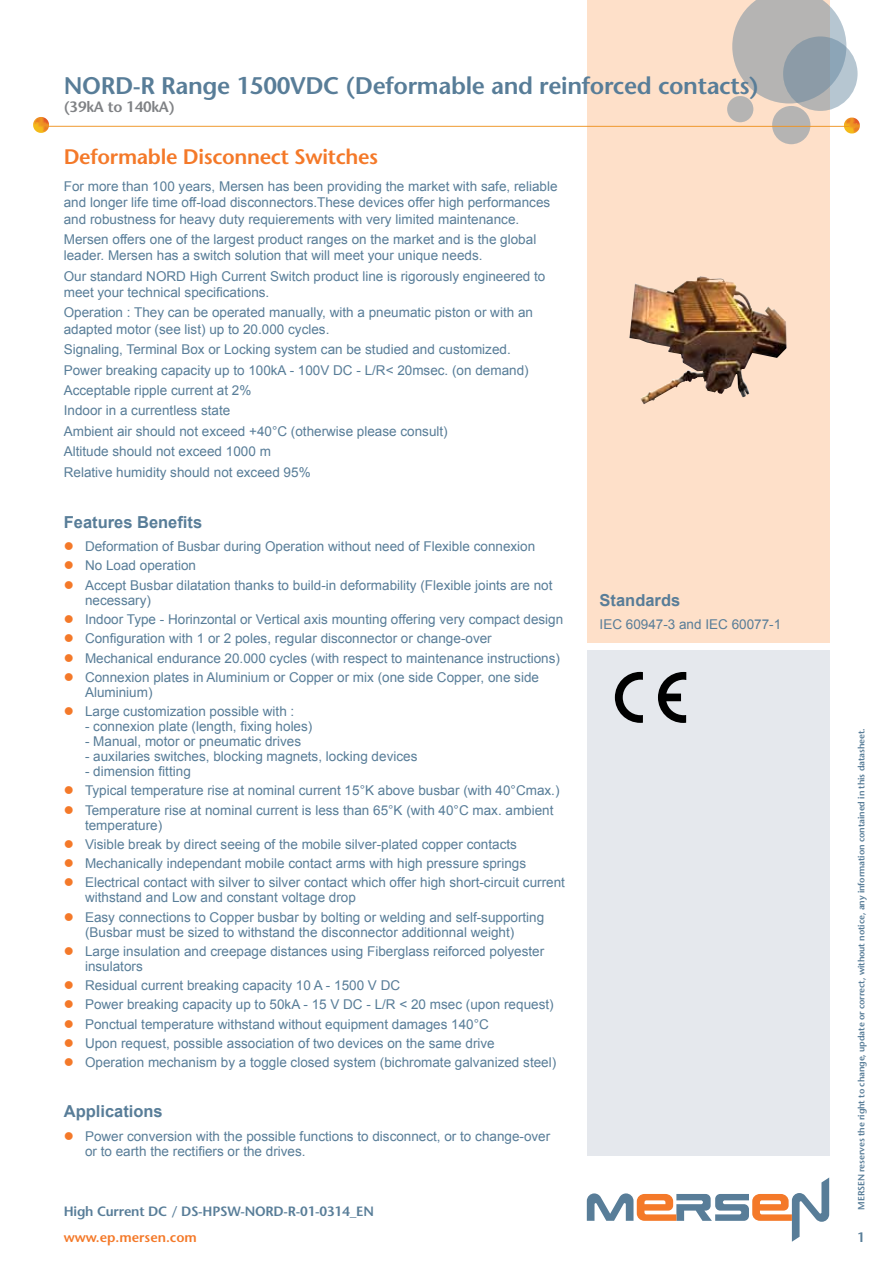
<style>
.page{position:relative;width:893px;height:1263px;background:#fff}
.page>*{position:absolute;margin:0;border:0;box-sizing:border-box;transform-origin:0 0}
.t1{font:600 24px "Stone Sans Std";letter-spacing:-.015em;color:#587d98}
.t2{font:600 21px "Stone Sans Std";letter-spacing:-.015em;color:#f47929}
.t3{font:700 16.5px "Arial";color:#587d98}
.t4{font:600 15px "Stone Sans Std";letter-spacing:-.015em;color:#808285}
.t5{font:13.5px/19.2px "Arial";color:#587d98}
.t6{font:600 13.5px "Stone Sans Std";letter-spacing:-.015em;color:#587d98}
.t7{font:600 13.5px "Stone Sans Std";color:#f47929}
.t8{font:600 9px "Stone Sans Std";letter-spacing:-.015em;color:#587d98}
</style>
<div class="page">
<div style="left:587px;top:0;width:242px;height:642px;background:#fee0c9"></div>
<div style="left:587px;top:651px;width:242px;height:505px;background:#e5e8ed"></div>
<svg style="left:658px;top:672px;width:28px;height:51px"></svg>
<svg style="left:615px;top:672px;width:28px;height:51px"></svg>
<svg style="left:587px;top:1177px;width:242px;height:65px"></svg>
<img style="left:629px;top:276px;width:158px;height:128px">
<svg style="left:732px;top:0;width:114px;height:103px"></svg>
<svg style="left:783px;top:36px;width:74px;height:75px;background:#98a7b2"></svg>
<div style="left:772px;top:106px;width:38px;height:38px;background:#b5b4b3;border-radius:50%"></div>
<div style="left:727px;top:96px;width:26px;height:26px;background:#b5b4b3;border-radius:50%"></div>
<svg style="left:844px;top:118px;width:16px;height:16px"></svg>
<hr style="left:47px;top:126px;width:802px;height:1px;background:#ee9321">
<svg style="left:33px;top:117px;width:16px;height:16px"></svg>
<h1 class="t1" style="left:64px;top:71px;width:697px">NORD-R Range 1500VDC (Deformable and reinforced contacts)</h1>
<p class="t4" style="left:64px;top:98px;width:112px">(39kA to 140kA)</p>
<h2 class="t2" style="left:64px;top:144px;width:316px">Deformable Disconnect Switches</h2>
<p class="t5" style="left:64px;top:179px;width:495px;line-height:16.2px">For more than 100 years, Mersen has been providing the market with safe, reliable and longer life time off-load disconnectors.These devices offer high performances and robustness for heavy duty requierements with very limited maintenance.</p>
<p class="t5" style="left:64px;top:231px;width:474px;line-height:16.2px">Mersen offers one of the largest product ranges on the market and is the global leader. Mersen has a switch solution that will meet your unique needs.</p>
<p class="t5" style="left:64px;top:268px;width:483px;line-height:16.2px">Our standard NORD High Current Switch product line is rigorously engineered to meet your technical specifications.</p>
<p class="t5" style="left:64px;top:305px;width:471px;line-height:16.2px">Operation : They can be operated manually, with a pneumatic piston or with an adapted motor (see list) up to 20.000 cycles.</p>
<p class="t5" style="left:64px;top:339px;width:466px;line-height:20.4px">Signaling, Terminal Box or Locking system can be studied and customized.<br>Power breaking capacity up to 100kA - 100V DC - L/R&lt; 20msec. (on demand)<br>Acceptable ripple current at 2%<br>Indoor in a currentless state<br>Ambient air should not exceed +40°C (otherwise please consult)<br>Altitude should not exceed 1000 m<br>Relative humidity should not exceed 95%</p>
<p class="t3" style="left:64px;top:511px;width:140px">Features Benefits</p>
<p class="t5" style="left:85px;top:537px;width:469px">Deformation of Busbar during Operation without need of Flexible connexion<br>No Load operation<br>Accept Busbar dilatation thanks to build-in deformability (Flexible joints are not</p>
<p class="t5" style="left:85px;top:590px;width:480px">necessary)<br>Indoor Type - Horinzontal or Vertical axis mounting offering very compact design Configuration with 1 or 2 poles, regular disconnector or change-over Mechanical endurance 20.000 cycles (with respect to maintenance instructions)<br>Connexion plates in Aluminium or Copper or mix (one side Copper, one side</p>
<p class="t5" style="left:85px;top:682px;width:211px">Aluminium)<br>Large customization possible with :</p>
<p class="t5" style="left:85px;top:717px;width:229px">- connexion plate (length, fixing holes)</p>
<p class="t5" style="left:85px;top:732px;width:218px">- Manual, motor or pneumatic drives</p>
<p class="t5" style="left:85px;top:747px;width:334px">- auxilaries switches, blocking magnets, locking devices</p>
<p class="t5" style="left:85px;top:762px;width:476px">- dimension fitting<br>Typical temperature rise at nominal current 15°K above busbar (with 40°Cmax.)<br>Temperature rise at nominal current is less than 65°K (with 40°C max. ambient</p>
<p class="t5" style="left:85px;top:815px;width:481px">temperature)<br>Visible break by direct seeing of the mobile silver-plated copper contacts Mechanically independant mobile contact arms with high pressure springs Electrical contact with silver to silver contact which offer high short-circuit current</p>
<p class="t5" style="left:85px;top:888px;width:461px">withstand and Low and constant voltage drop<br>Easy connections to Copper busbar by bolting or welding and self-supporting</p>
<p class="t5" style="left:85px;top:922px;width:461px">(Busbar must be sized to withstand the disconnector additionnal weight)<br>Large insulation and creepage distances using Fiberglass reiforced polyester</p>
<p class="t5" style="left:85px;top:956px;width:473px">insulators<br>Residual current breaking capacity 10 A - 1500 V DC<br>Power breaking capacity up to 50kA - 15 V DC - L/R &lt; 20 msec (upon request)<br>Ponctual temperature withstand without equipment damages 140°C<br>Upon request, possible association of two devices on the same drive Operation mechanism by a toggle closed system (bichromate galvanized steel)</p>
<p class="t3" style="left:64px;top:1100px;width:101px">Applications</p>
<p class="t5" style="left:85px;top:1128px;width:467px;line-height:15px">Power conversion with the possible functions to disconnect, or to change-over or to earth the rectifiers or the drives.</p>
<p class="t3" style="left:600px;top:589px;width:82px">Standards</p>
<p class="t5" style="left:600px;top:615px;width:183px">IEC 60947-3 and IEC 60077-1</p>
<p class="t8" style="left:856px;top:1209px;width:483px;rotate:-90deg">MERSEN reserves the right to change, update or correct, without notice, any information contained in this datasheet.</p>
<p class="t6" style="left:64px;top:1203px;width:312px">High Current DC / DS-HPSW-NORD-R-01-0314_EN</p>
<p class="t7" style="left:64px;top:1229px;width:135px">www.ep.mersen.com</p>
<p class="t6" style="left:857px;top:1229px;width:9px">1</p>
</div>
